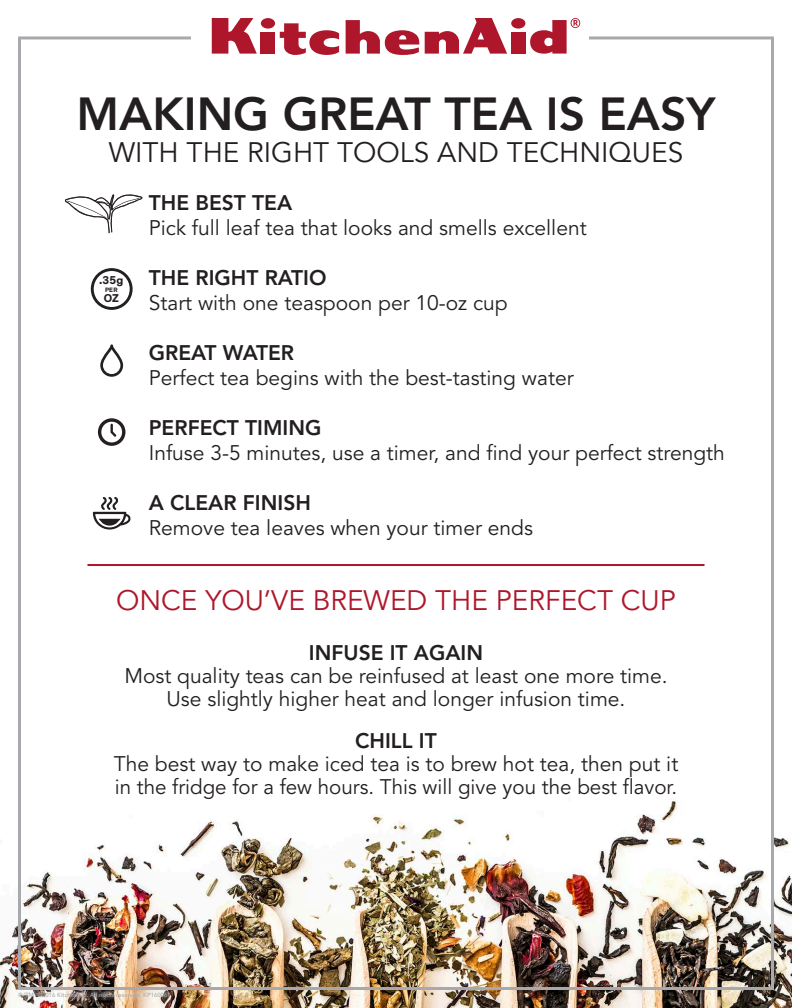
<style>
.page{position:relative;width:792px;height:1008px;background:#fff}
.page>*{position:absolute;margin:0;border:0;box-sizing:border-box;transform-origin:0 0}
.t1{font:800 46px "Avenir LT Std";color:#231f20}
.t2{font:28px "Avenir LT Std";color:#231f20}
.t3{font:28px "Avenir LT Std";color:#ae172b}
.t4{font:21px/23px "Avenir LT Std";color:#231f20;text-align:center}
.t5{font:800 21px "Avenir LT Std";color:#231f20}
.t6{font:700 11.6px "Theinhardt";color:#241f21}
.t7{font:700 6.4px "Theinhardt";color:#241f21}
.t8{font:500 6px "Avenir LT Std";color:#a7a9ac}
</style>
<div class="page">
<img style="left:0;top:800px;width:792px;height:208px">
<div style="left:261px;top:32px;width:14px;height:22px;background:#ae172b"></div>
<div style="left:261px;top:18px;width:14px;height:11px;background:#ae172b;border-radius:50%"></div>
<div style="left:511px;top:32px;width:14px;height:22px;background:#ae172b"></div>
<div style="left:511px;top:18px;width:14px;height:11px;background:#ae172b;border-radius:50%"></div>
<svg style="left:346px;top:18px;width:161px;height:37px"></svg>
<svg style="left:212px;top:18px;width:45px;height:36px"></svg>
<svg style="left:280px;top:23px;width:59px;height:32px"></svg>
<svg style="left:530px;top:18px;width:50px;height:36px"></svg>
<svg style="left:64px;top:194px;width:79px;height:40px"></svg>
<div style="left:91px;top:268px;width:42px;height:42px;border:3px solid #241f21;border-radius:50%"></div>
<svg style="left:100px;top:344px;width:23px;height:33px"></svg>
<svg style="left:98px;top:418px;width:27px;height:28px"></svg>
<hr style="left:87px;top:564px;width:618px;height:2px;background:#ae172b">
<img style="left:13px;top:987px;width:162px;height:16px">
<svg style="left:93px;top:497px;width:38px;height:33px"></svg>
<h1 class="t1" style="left:77px;top:87px;width:640px">MAKING GREAT TEA IS EASY</h1>
<h2 class="t2" style="left:109px;top:136px;width:576px">WITH THE RIGHT TOOLS AND TECHNIQUES</h2>
<p class="t6" style="left:99px;top:273px;width:26px">.35g</p>
<p class="t7" style="left:105px;top:286px;width:14px">PER</p>
<p class="t6" style="left:104px;top:291px;width:17px">OZ</p>
<p class="t5" style="left:149px;top:190px;width:145px">THE BEST TEA</p>
<p class="t4" style="left:149px;top:217px;width:439px">Pick full leaf tea that looks and smells excellent</p>
<p class="t5" style="left:149px;top:265px;width:179px">THE RIGHT RATIO</p>
<p class="t4" style="left:149px;top:292px;width:360px">Start with one teaspoon per 10-oz cup</p>
<p class="t5" style="left:149px;top:340px;width:147px">GREAT WATER</p>
<p class="t4" style="left:149px;top:367px;width:426px">Perfect tea begins with the best-tasting water</p>
<p class="t5" style="left:149px;top:415px;width:174px">PERFECT TIMING</p>
<p class="t4" style="left:149px;top:442px;width:578px">Infuse 3-5 minutes, use a timer, and find your perfect strength</p>
<p class="t5" style="left:149px;top:490px;width:164px">A CLEAR FINISH</p>
<p class="t4" style="left:149px;top:517px;width:386px">Remove tea leaves when your timer ends</p>
<h2 class="t3" style="left:116px;top:584px;width:561px">ONCE YOU’VE BREWED THE PERFECT CUP</h2>
<p class="t5" style="left:309px;top:640px;width:176px">INFUSE IT AGAIN</p>
<p class="t4" style="left:124px;top:665px;width:545px">Most quality teas can be reinfused at least one more time.<br>Use slightly higher heat and longer infusion time.</p>
<p class="t5" style="left:355px;top:728px;width:83px">CHILL IT</p>
<p class="t4" style="left:114px;top:753px;width:566px;text-align:left">The best way to make iced tea is to brew hot tea, then put it in the fridge for a few hours. This will give you the best flavor.</p>
<p class="t8" style="left:18px;top:991px;width:154px">®/TM ©2016 KitchenAid. All rights reserved. KP160067</p>
</div>
